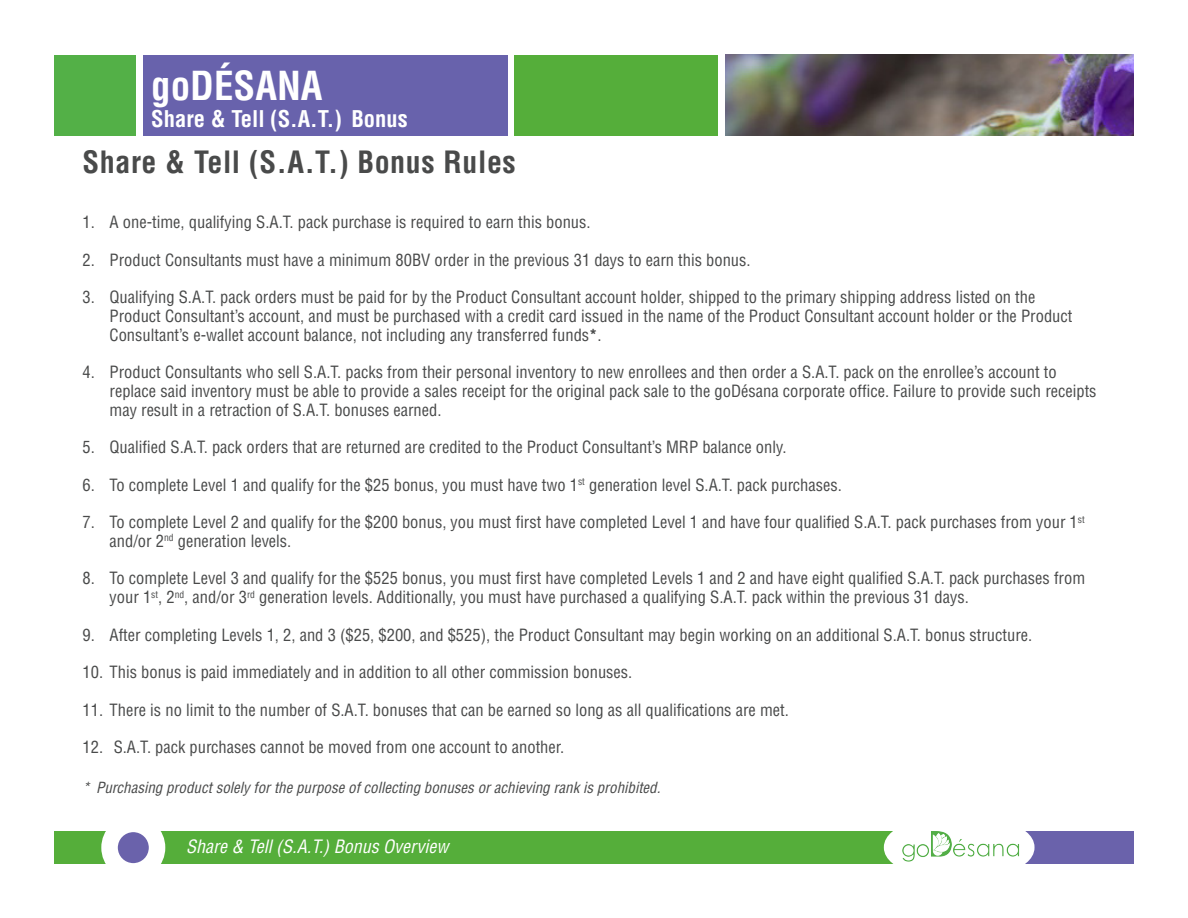
<style>
.page{position:relative;width:1188px;height:918px;background:#fff}
.page>*{position:absolute;margin:0;border:0;box-sizing:border-box;transform-origin:0 0}
.t1{font:700 condensed 39px "Helvetica";color:#fff}
.t2{font:700 condensed 30px "Helvetica";letter-spacing:.02em;color:#494a4a}
.t3{font:700 condensed 22.5px "Helvetica";color:#fff}
.t4{font:italic condensed 18px "Helvetica";color:#fff}
.t5{font:condensed 16.5px/18.8px "Helvetica";color:#494a4a}
.t6{font:italic condensed 15px "Helvetica";color:#494a4a}
.s1{font-weight:700}
</style>
<div class="page">
<img style="left:726px;top:55px;width:408px;height:81px">
<div style="left:54px;top:55px;width:81px;height:81px;background:#53b047"></div>
<div style="left:515px;top:55px;width:203px;height:81px;background:#55ae3a"></div>
<div style="left:143px;top:55px;width:365px;height:81px;background:#6862ac"></div>
<div style="left:54px;top:831px;width:864px;height:33px;background:#55ae3a"></div>
<svg style="left:110px;top:824px;width:47px;height:47px"></svg>
<div style="left:101px;top:816px;width:64px;height:64px;border:16px solid #fff;border-radius:50%"></div>
<div style="left:970px;top:831px;width:164px;height:33px;background:#6a62ab"></div>
<div style="left:884px;top:815px;width:151px;height:64px;border:16px solid #fff;border-radius:50%"></div>
<img style="left:901px;top:832px;width:120px;height:32px">
<p class="t1" style="left:151px;top:61px;width:173px">goDÉSANA</p>
<p class="t3" style="left:151px;top:104px;width:258px">Share &amp; Tell (S.A.T.) Bonus</p>
<p class="t2" style="left:83px;top:143px;width:435px">Share &amp; Tell (S.A.T.) Bonus Rules</p>
<p class="t5" style="left:83px;top:213px;width:510px">1. A one-time, qualifying S.A.T. pack purchase is required to earn this bonus.</p>
<p class="t5" style="left:83px;top:250px;width:670px">2. Product Consultants must have a minimum 80BV order in the previous 31 days to earn this bonus.</p>
<p class="t5" style="left:110px;top:288px;width:964px;text-indent:-27px">3. Qualifying S.A.T. pack orders must be paid for by the Product Consultant account holder, shipped to the primary shipping address listed on the<br>Product Consultant’s account, and must be purchased with a credit card issued in the name of the Product Consultant account holder or the Product<br>Consultant’s e-wallet account balance, not including any transferred funds<span class="s1">*</span>.</p>
<p class="t5" style="left:110px;top:363px;width:989px;text-indent:-27px">4. Product Consultants who sell S.A.T. packs from their personal inventory to new enrollees and then order a S.A.T. pack on the enrollee’s account to replace said inventory must be able to provide a sales receipt for the original pack sale to the goDésana corporate office. Failure to provide such receipts may result in a retraction of S.A.T. bonuses earned.</p>
<p class="t5" style="left:83px;top:438px;width:706px">5. Qualified S.A.T. pack orders that are returned are credited to the Product Consultant’s MRP balance only.</p>
<p class="t5" style="left:83px;top:475px;width:761px">6. To complete Level 1 and qualify for the $25 bonus, you must have two 1<sup>st</sup> generation level S.A.T. pack purchases.</p>
<p class="t5" style="left:110px;top:513px;width:977px;text-indent:-27px">7. To complete Level 2 and qualify for the $200 bonus, you must first have completed Level 1 and have four qualified S.A.T. pack purchases from your 1<sup>st </sup>and/or 2<sup>nd</sup> generation levels.</p>
<p class="t5" style="left:110px;top:569px;width:977px;text-indent:-27px">8. To complete Level 3 and qualify for the $525 bonus, you must first have completed Levels 1 and 2 and have eight qualified S.A.T. pack purchases from your 1<sup>st</sup>, 2<sup>nd</sup>, and/or 3<sup>rd</sup> generation levels. Additionally, you must have purchased a qualifying S.A.T. pack within the previous 31 days.</p>
<p class="t5" style="left:83px;top:625px;width:951px">9. After completing Levels 1, 2, and 3 ($25, $200, and $525), the Product Consultant may begin working on an additional S.A.T. bonus structure.</p>
<p class="t5" style="left:83px;top:663px;width:551px">10. This bonus is paid immediately and in addition to all other commission bonuses.</p>
<p class="t5" style="left:83px;top:700px;width:708px">11. There is no limit to the number of S.A.T. bonuses that can be earned so long as all qualifications are met.</p>
<p class="t5" style="left:83px;top:738px;width:483px">12. S.A.T. pack purchases cannot be moved from one account to another.</p>
<p class="t6" style="left:83px;top:778px;width:579px">* Purchasing product solely for the purpose of collecting bonuses or achieving rank is prohibited.</p>
<p class="t4" style="left:186px;top:835px;width:264px">Share &amp; Tell (S.A.T.) Bonus Overview</p>
</div>
